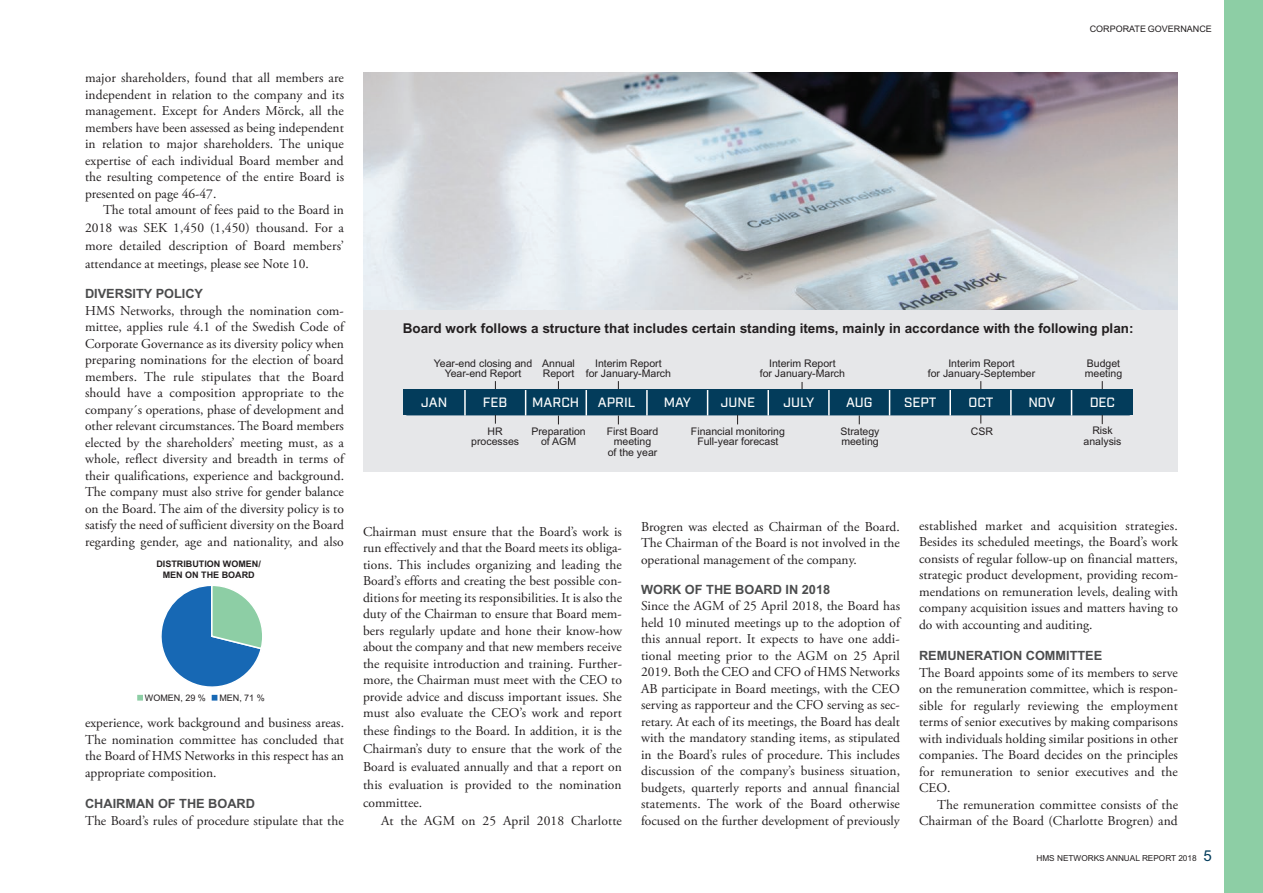
<style>
.page{position:relative;width:1263px;height:893px;background:#fff}
.page>*{position:absolute;margin:0;border:0;box-sizing:border-box;transform-origin:0 0}
.t1{font:13.5px/16.5px "Adobe Garamond Pro";letter-spacing:.005em;color:#231f20;text-align:justify}
.t2{font:700 13.5px "Arial MT Std";color:#231f20}
.t3{font:500 13.5px "Industry";color:#fff}
.t4{font:700 12.75px "Arial MT Std";color:#4b4c4d}
.t5{font:10.5px/10.5px "Arial MT Std";color:#231f20;text-align:center}
.t6{font:9px "Arial MT Std";color:#231f20}
.t7{font:700 9px/10.5px "Arial MT Std";color:#231f20;text-align:center}
.t8{font:8.25px "Arial MT Std";color:#231f20}
.s1{font-size:15px;color:#033c5b}
</style>
<div class="page">
<img style="left:363px;top:72px;width:815px;height:238px">
<div style="left:363px;top:310px;width:815px;height:162px;background:#e6e7e9"></div>
<hr style="left:495px;top:381px;width:1px;height:43px;background:#231f20">
<hr style="left:737px;top:390px;width:1px;height:34px;background:#231f20">
<hr style="left:980px;top:381px;width:1px;height:42px;background:#231f20">
<hr style="left:1102px;top:381px;width:1px;height:43px;background:#231f20">
<div style="left:404px;top:390px;width:61px;height:25px;background:#033c5b"></div>
<div style="left:464px;top:390px;width:62px;height:25px;background:#033c5b"></div>
<div style="left:525px;top:390px;width:61px;height:25px;background:#033c5b"></div>
<div style="left:586px;top:390px;width:61px;height:25px;background:#033c5b"></div>
<div style="left:646px;top:390px;width:62px;height:25px;background:#033c5b"></div>
<div style="left:707px;top:390px;width:62px;height:25px;background:#033c5b"></div>
<div style="left:768px;top:390px;width:61px;height:25px;background:#033c5b"></div>
<div style="left:829px;top:390px;width:61px;height:25px;background:#033c5b"></div>
<div style="left:889px;top:390px;width:62px;height:25px;background:#033c5b"></div>
<div style="left:950px;top:390px;width:61px;height:25px;background:#033c5b"></div>
<div style="left:1011px;top:390px;width:61px;height:25px;background:#033c5b"></div>
<div style="left:1072px;top:390px;width:61px;height:25px;background:#033c5b"></div>
<svg style="left:525px;top:390px;width:1px;height:25px"></svg>
<hr style="left:464px;top:390px;width:2px;height:25px;background:#fff">
<hr style="left:585px;top:390px;width:2px;height:25px;background:#fff">
<hr style="left:646px;top:390px;width:2px;height:25px;background:#fff">
<svg style="left:707px;top:390px;width:1px;height:25px"></svg>
<hr style="left:828px;top:390px;width:2px;height:25px;background:#fff">
<hr style="left:767px;top:390px;width:2px;height:25px;background:#fff">
<svg style="left:889px;top:390px;width:1px;height:25px"></svg>
<hr style="left:949px;top:390px;width:2px;height:25px;background:#fff">
<hr style="left:1010px;top:390px;width:2px;height:25px;background:#fff">
<svg style="left:1071px;top:390px;width:1px;height:25px"></svg>
<div style="left:1225px;top:0;width:38px;height:893px;background:#8dcea5"></div>
<svg style="left:137px;top:695px;width:6px;height:6px"></svg>
<svg style="left:161px;top:586px;width:101px;height:115px"></svg>
<p class="t1" style="left:85px;top:70px;width:261px">major shareholders, found that all members are independent in relation to the company and its management. Except for Anders Mörck, all the members have been assessed as being independent in relation to major shareholders. The unique expertise of each individual Board member and the resulting competence of the entire Board is presented on page 46-47.</p>
<p class="t1" style="left:85px;top:201px;width:260px;line-height:18px;text-indent:18px">The total amount of fees paid to the Board in 2018 was SEK 1,450 (1,450) thousand. For a more detailed description of Board members’ attendance at meetings, please see Note 10.</p>
<p class="t4" style="left:85px;top:286px;width:120px">DIVERSITY POLICY</p>
<p class="t1" style="left:85px;top:303px;width:261px">HMS Networks, through the nomination com&shy;mittee, applies rule 4.1 of the Swedish Code of Corporate Governance as its diversity policy when preparing nominations for the election of board members. The rule stipulates that the Board should have a composition appropriate to the company´s operations, phase of development and other relevant circumstances. The Board members elected by the shareholders’ meeting must, as a whole, reflect diversity and breadth in terms of their qualifications, experience and background.<br>The company must also strive for gender balance on the Board. The aim of the diversity policy is to satisfy the need of sufficient diversity on the Board regarding gender, age and nationality, and also</p>
<p class="t7" style="left:156px;top:559px;width:106px">DISTRIBUTION WOMEN/<br>MEN ON THE BOARD</p>
<p class="t6" style="left:145px;top:692px;width:62px">WOMEN, 29 %</p>
<p class="t6" style="left:219px;top:692px;width:47px">MEN, 71 %</p>
<p class="t1" style="left:85px;top:715px;width:260px">experience, work background and business areas.<br>The nomination committee has concluded that the Board of HMS Networks in this respect has an appropriate composition.</p>
<p class="t4" style="left:85px;top:796px;width:171px">CHAIRMAN OF THE BOARD</p>
<p class="t1" style="left:85px;top:813px;width:260px">The Board’s rules of procedure stipulate that the</p>
<p class="t6" style="left:1090px;top:24px;width:124px">CORPORATE GOVERNANCE</p>
<p class="t2" style="left:403px;top:320px;width:732px">Board work follows a structure that includes certain standing items, mainly in accordance with the following plan:</p>
<p class="t5" style="left:434px;top:358px;width:100px">Year-end closing and<br>Year-end Report</p>
<p class="t5" style="left:542px;top:358px;width:34px;text-align:left">Annual<br>Report</p>
<p class="t5" style="left:586px;top:358px;width:87px">Interim Report<br>for January-March</p>
<p class="t5" style="left:760px;top:358px;width:87px">Interim Report<br>for January-March</p>
<p class="t5" style="left:928px;top:358px;width:109px">Interim Report<br>for January-September</p>
<p class="t5" style="left:1085px;top:358px;width:39px;text-align:left">Budget meeting</p>
<p class="t3" style="left:421px;top:395px;width:28px">JAN</p>
<p class="t3" style="left:483px;top:395px;width:26px">FEB</p>
<p class="t3" style="left:532px;top:395px;width:48px">MARCH</p>
<p class="t3" style="left:598px;top:395px;width:39px">APRIL</p>
<p class="t3" style="left:664px;top:395px;width:29px">MAY</p>
<p class="t3" style="left:721px;top:395px;width:36px">JUNE</p>
<p class="t3" style="left:783px;top:395px;width:32px">JULY</p>
<p class="t3" style="left:846px;top:395px;width:28px">AUG</p>
<p class="t3" style="left:904px;top:395px;width:34px">SEPT</p>
<p class="t3" style="left:968px;top:395px;width:26px">OCT</p>
<p class="t3" style="left:1028px;top:395px;width:28px">NOV</p>
<p class="t3" style="left:1090px;top:395px;width:27px">DEC</p>
<p class="t5" style="left:531px;top:426px;width:56px">Preparation of AGM</p>
<p class="t5" style="left:840px;top:426px;width:41px;text-align:left">Strategy meeting</p>
<p class="t5" style="left:971px;top:426px;width:24px">CSR</p>
<p class="t5" style="left:471px;top:426px;width:49px">HR processes</p>
<p class="t5" style="left:1083px;top:425px;width:39px">Risk analysis</p>
<p class="t5" style="left:607px;top:426px;width:53px">First Board meeting<br>of the year</p>
<p class="t5" style="left:691px;top:426px;width:95px">Financial monitoring<br>Full-year forecast</p>
<p class="t1" style="left:363px;top:523px;width:261px">Chairman must ensure that the Board’s work is run effectively and that the Board meets its obliga&shy;tions. This includes organizing and leading the Board’s efforts and creating the best possible con&shy;ditions for meeting its responsibilities. It is also the duty of the Chairman to ensure that Board mem&shy;bers regularly update and hone their know-how about the company and that new members receive the requisite introduction and training. Further&shy;more, the Chairman must meet with the CEO to provide advice and discuss important issues. She must also evaluate the CEO’s work and report</p>
<p class="t1" style="left:363px;top:722px;width:260px;line-height:18px">these findings to the Board. In addition, it is the Chairman’s duty to ensure that the work of the Board is evaluated annually and that a report on this evaluation is provided to the nomination committee.</p>
<p class="t1" style="left:381px;top:813px;width:242px">At the AGM on 25 April 2018 Charlotte</p>
<p class="t1" style="left:641px;top:519px;width:260px">Brogren was elected as Chairman of the Board.<br>The Chairman of the Board is not involved in the operational management of the company.</p>
<p class="t4" style="left:641px;top:582px;width:191px">WORK OF THE BOARD IN 2018</p>
<p class="t1" style="left:641px;top:598px;width:260px">Since the AGM of 25 April 2018, the Board has held 10 minuted meetings up to the adoption of this annual report. It expects to have one addi&shy;tional meeting prior to the AGM on 25 April 2019. Both the CEO and CFO of HMS Networks AB participate in Board meetings, with the CEO serving as rapporteur and the CFO serving as sec&shy;retary. At each of its meetings, the Board has dealt with the mandatory standing items, as stipulated in the Board’s rules of procedure. This includes discussion of the company’s business situation, budgets, quarterly reports and annual financial statements. The work of the Board otherwise focused on the further development of previously</p>
<p class="t1" style="left:919px;top:517px;width:260px">established market and acquisition strategies.<br>Besides its scheduled meetings, the Board’s work consists of regular follow-up on financial matters, strategic product development, providing recom&shy;mendations on remuneration levels, dealing with company acquisition issues and matters having to do with accounting and auditing.</p>
<p class="t4" style="left:919px;top:648px;width:185px">REMUNERATION COMMITTEE</p>
<p class="t1" style="left:919px;top:665px;width:260px">The Board appoints some of its members to serve on the remuneration committee, which is respon&shy;sible for regularly reviewing the employment terms of senior executives by making comparisons with individuals holding similar positions in other companies. The Board decides on the principles for remuneration to senior executives and the CEO.</p>
<p class="t1" style="left:919px;top:797px;width:260px;text-align:right">The remuneration committee consists of the<br>Chairman of the Board (Charlotte Brogren) and</p>
<p class="t8" style="left:1036px;top:854px;width:177px">HMS NETWORKS ANNUAL REPORT 2018 <span class="s1">5</span></p>
</div>
